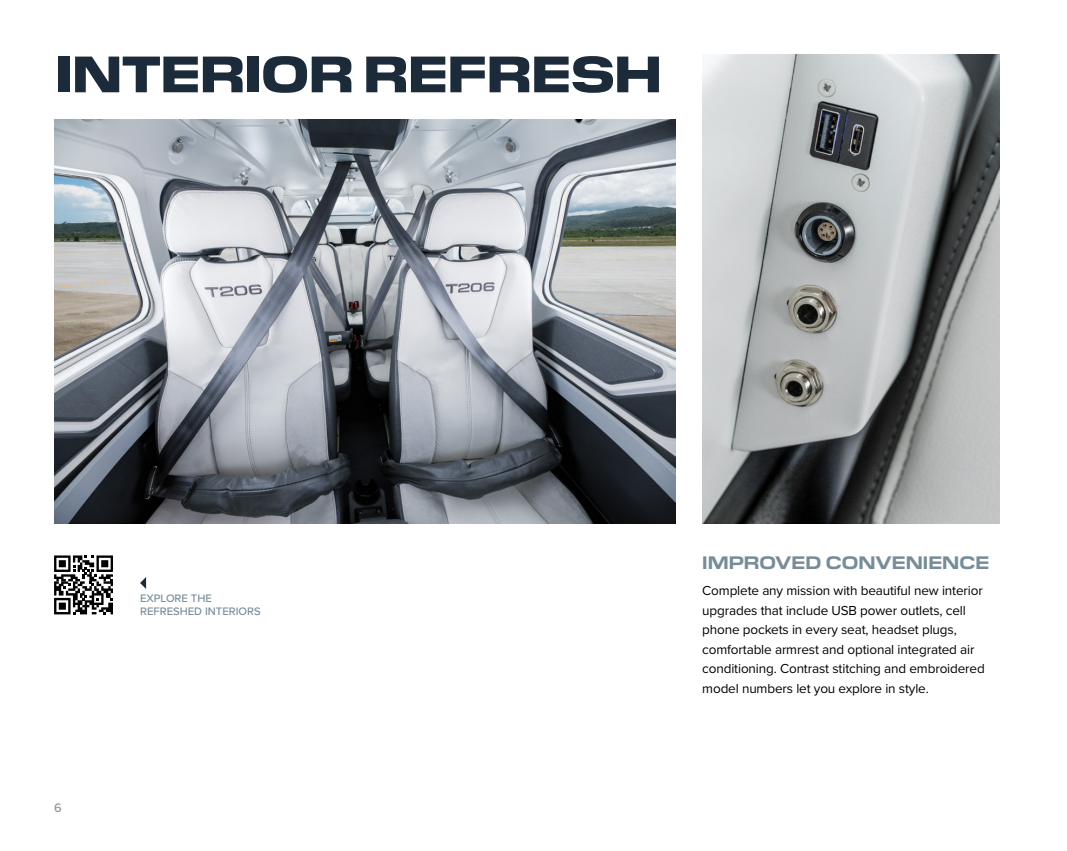
<style>
.page{position:relative;width:1067px;height:851px;background:#fff}
.page>*{position:absolute;margin:0;border:0;box-sizing:border-box;transform-origin:0 0}
.t1{font:800 51px "Pilat Wide";color:#1c2b39}
.t2{font:700 18px "Pilat Wide";color:#768d99}
.t3{font:13.5px/19.5px "Proxima Nova";letter-spacing:-.01em;color:#000}
.t4{font:500 12.75px "Proxima Nova";color:#939598}
.t5{font:500 11.25px/12.8px "Proxima Nova";color:#768d99}
</style>
<div class="page">
<img style="left:54px;top:119px;width:621px;height:405px">
<svg style="left:54px;top:555px;width:59px;height:59px"></svg>
<svg style="left:140px;top:577px;width:6px;height:12px"></svg>
<img style="left:702px;top:54px;width:297px;height:470px">
<h1 class="t1" style="left:56px;top:37px;width:607px">INTERIOR REFRESH</h1>
<p class="t4" style="left:54px;top:798px;width:9px">6</p>
<p class="t5" style="left:140px;top:591px;width:122px">EXPLORE THE<br>REFRESHED INTERIORS</p>
<h2 class="t2" style="left:702px;top:549px;width:288px">IMPROVED CONVENIENCE</h2>
<p class="t3" style="left:702px;top:580px;width:284px">Complete any mission with beautiful new interior upgrades that include USB power outlets, cell phone pockets in every seat, headset plugs, comfortable armrest and optional integrated air conditioning. Contrast stitching and embroidered model numbers let you explore in style.</p>
</div>
